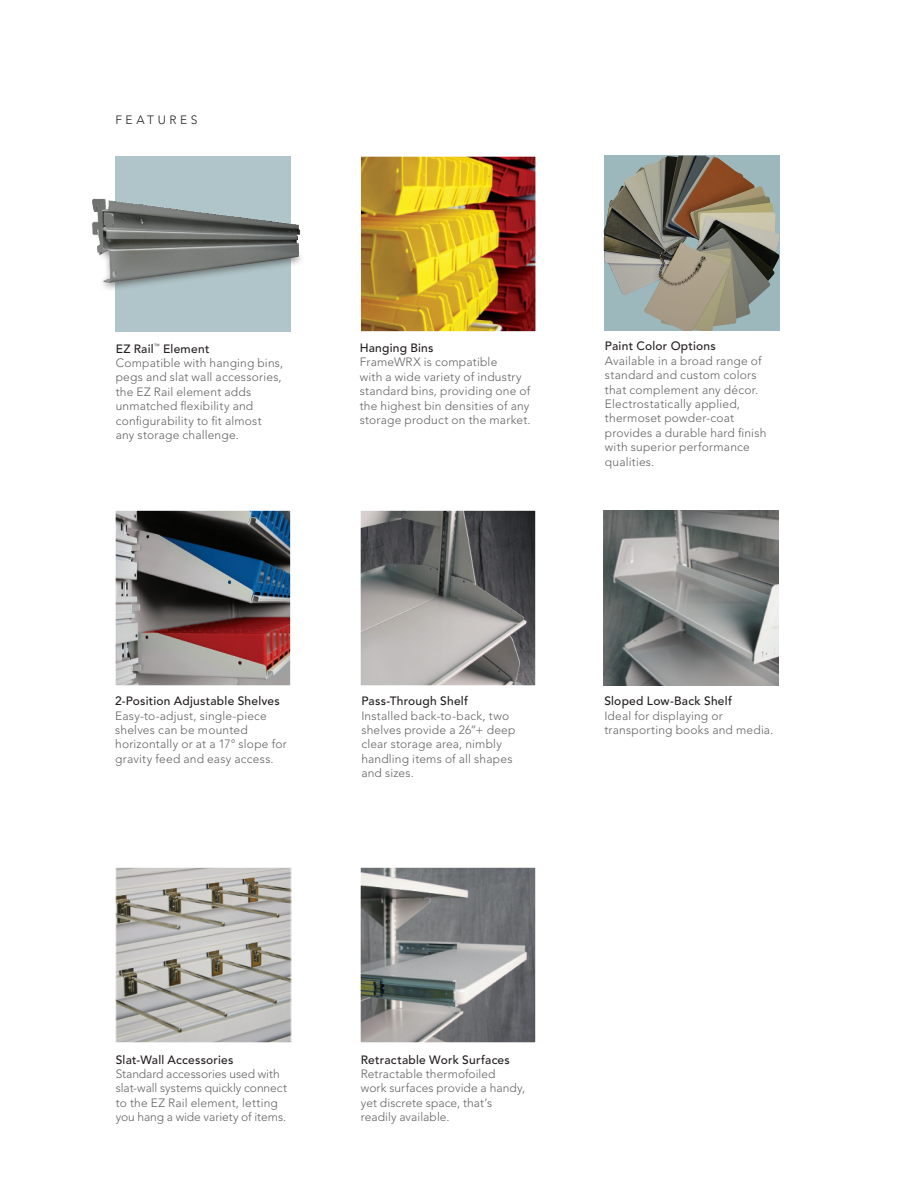
<style>
.page{position:relative;width:918px;height:1188px;background:#fff}
.page>*{position:absolute;margin:0;border:0;box-sizing:border-box;transform-origin:0 0}
.Caption_text{font:300 12px/14.4px "Avenir";letter-spacing:.015em;color:#636366}
.Caption_title{font:500 12px "Avenir";letter-spacing:.02em;color:#231f20}
.Caption_text-2{font:300 12px "Avenir";letter-spacing:.295em;color:#231f20}
</style>
<div class="page">
<img style="left:117px;top:512px;width:172px;height:172px">
<div style="left:115px;top:510px;width:176px;height:176px;border:1px solid #fff"></div>
<img style="left:117px;top:869px;width:173px;height:172px">
<div style="left:115px;top:867px;width:177px;height:176px;border:1px solid #fff"></div>
<img style="left:362px;top:158px;width:172px;height:172px">
<div style="left:360px;top:156px;width:176px;height:176px;border:1px solid #fff"></div>
<div style="left:116px;top:156px;width:175px;height:176px;background:#b0c5c9"></div>
<img style="left:362px;top:512px;width:172px;height:172px">
<div style="left:360px;top:510px;width:176px;height:176px;border:1px solid #fff"></div>
<img style="left:603px;top:510px;width:176px;height:176px">
<img style="left:362px;top:869px;width:172px;height:172px">
<div style="left:360px;top:867px;width:176px;height:176px;border:1px solid #fff"></div>
<img style="left:92px;top:186px;width:210px;height:123px">
<img style="left:604px;top:156px;width:175px;height:175px">
<p class="Caption_text-2" style="left:115px;top:113px;width:84px">FEATURES</p>
<p class="Caption_title" style="left:116px;top:341px;width:95px">EZ Rail<sup>™</sup> Element</p>
<p class="Caption_text" style="left:116px;top:356px;width:169px">Compatible with hanging bins, pegs and slat wall accessories, the EZ Rail element adds unmatched flexibility and configurability to fit almost any storage challenge.</p>
<p class="Caption_title" style="left:360px;top:341px;width:75px">Hanging Bins</p>
<p class="Caption_text" style="left:360px;top:355px;width:172px">FrameWRX is compatible<br>with a wide variety of industry standard bins, providing one of the highest bin densities of any storage product on the market.</p>
<p class="Caption_title" style="left:605px;top:339px;width:112px">Paint Color Options</p>
<p class="Caption_text" style="left:605px;top:353px;width:163px">Available in a broad range of standard and custom colors that complement any décor.<br>Electrostatically applied, thermoset powder-coat provides a durable hard finish with superior performance qualities.</p>
<p class="Caption_title" style="left:115px;top:694px;width:166px">2-Position Adjustable Shelves</p>
<p class="Caption_text" style="left:115px;top:708px;width:173px">Easy-to-adjust, single-piece shelves can be mounted horizontally or at a 17° slope for gravity feed and easy access.</p>
<p class="Caption_title" style="left:361px;top:694px;width:108px">Pass-Through Shelf</p>
<p class="Caption_text" style="left:361px;top:708px;width:156px">Installed back-to-back, two shelves provide a 26”+ deep clear storage area, nimbly handling items of all shapes and sizes.</p>
<p class="Caption_title" style="left:604px;top:694px;width:129px">Sloped Low-Back Shelf</p>
<p class="Caption_text" style="left:604px;top:708px;width:171px">Ideal for displaying or transporting books and media.</p>
<p class="Caption_title" style="left:116px;top:1053px;width:119px">Slat-Wall Accessories</p>
<p class="Caption_text" style="left:116px;top:1067px;width:173px">Standard accessories used with slat-wall systems quickly connect to the EZ Rail element, letting you hang a wide variety of items.</p>
<p class="Caption_title" style="left:361px;top:1053px;width:151px">Retractable Work Surfaces</p>
<p class="Caption_text" style="left:361px;top:1067px;width:166px">Retractable thermofoiled<br>work surfaces provide a handy, yet discrete space, that’s readily available.</p>
</div>
